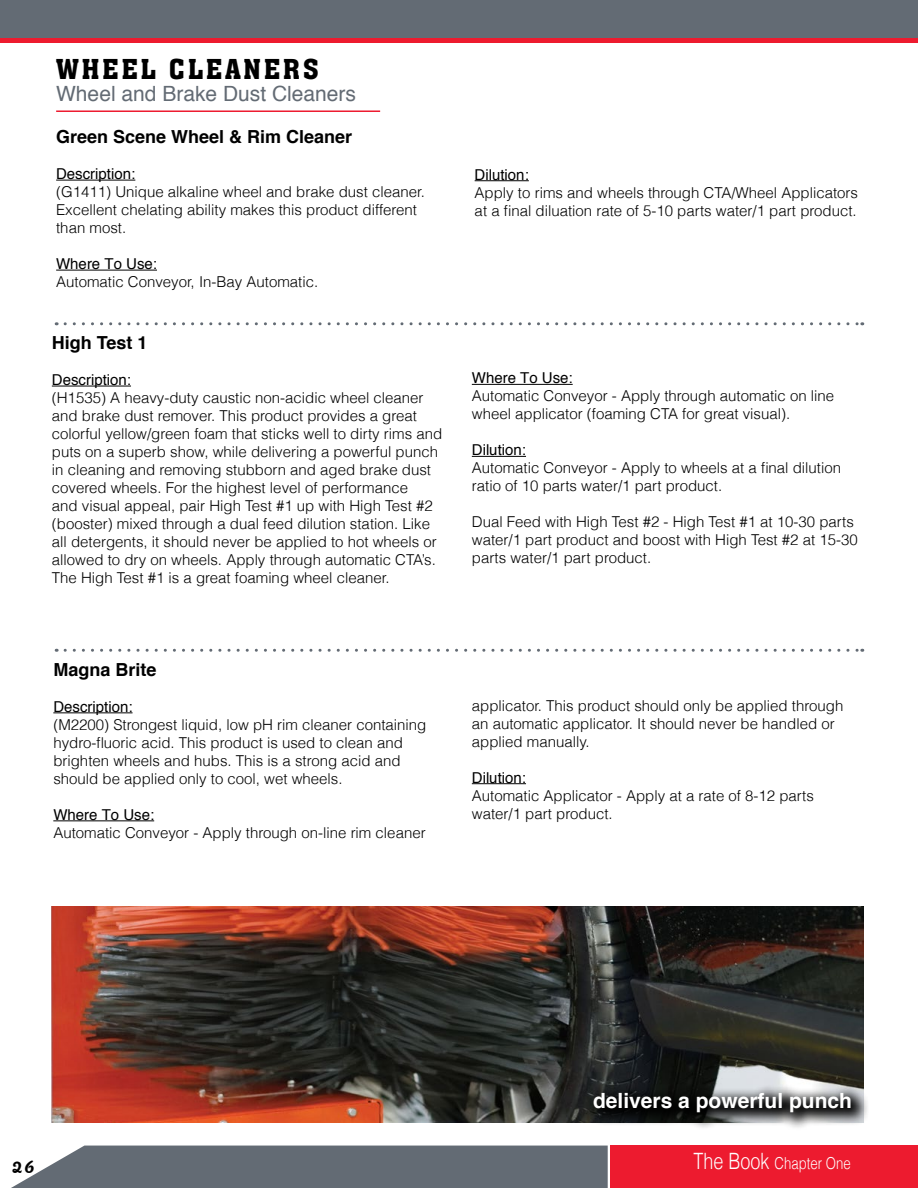
<style>
.page{position:relative;width:918px;height:1188px;background:#fff}
.page>*{position:absolute;margin:0;border:0;box-sizing:border-box;transform-origin:0 0}
.t1{font:27px "Aachen BT";letter-spacing:.09em;color:#000}
.t2{font:21px "Helvetica";color:#636b74}
.t3{font:700 21px "Helvetica";color:#fff}
.t4{font:21px "Pacifico";color:#000}
.t5{font:700 18px "Helvetica";color:#000}
.t6{font:300 16.5px "Helvetica";color:#fff;scale:.8 1}
.t7{font:300 15px/18px "Helvetica";color:#000}
.t8{font:15px "Helvetica";color:#000}
.s1{font-size:22.5px}
</style>
<div class="page">
<div style="left:610px;top:1146px;width:308px;height:42px;background:#ed1b2f"></div>
<div style="left:11px;top:1146px;width:597px;height:42px;background:#636b74"></div>
<div style="left:0;top:0;width:918px;height:42px;background:#636b74"></div>
<hr style="left:0;top:38px;width:918px;height:4px;background:#ed1b2f">
<hr style="left:56px;top:180px;width:79px;height:1px;background:#000">
<hr style="left:56px;top:270px;width:101px;height:1px;background:#000">
<hr style="left:475px;top:180px;width:54px;height:1px;background:#000">
<svg style="left:65px;top:322px;width:798px;height:3px"></svg>
<hr style="left:52px;top:386px;width:79px;height:1px;background:#000">
<hr style="left:472px;top:384px;width:101px;height:1px;background:#000">
<hr style="left:472px;top:456px;width:54px;height:1px;background:#000">
<hr style="left:53px;top:712px;width:80px;height:1px;background:#000">
<hr style="left:53px;top:820px;width:101px;height:1px;background:#000">
<hr style="left:472px;top:783px;width:54px;height:1px;background:#000">
<svg style="left:65px;top:649px;width:798px;height:3px"></svg>
<img style="left:52px;top:906px;width:811px;height:216px">
<div style="left:584px;top:1083px;width:285px;height:48px;background:#000;opacity:.96"></div>
<hr style="left:56px;top:110px;width:324px;height:2px;background:#ed1b2f">
<h1 class="t1" style="left:56px;top:52px;width:264px">WHEEL CLEANERS</h1>
<h2 class="t2" style="left:56px;top:80px;width:301px">Wheel and Brake Dust Cleaners</h2>
<p class="t5" style="left:56px;top:124px;width:298px">Green Scene Wheel &amp; Rim Cleaner</p>
<p class="t8" style="left:56px;top:164px;width:81px">Description:</p>
<p class="t7" style="left:56px;top:182px;width:370px">(G1411) Unique alkaline wheel and brake dust cleaner.<br>Excellent chelating ability makes this product different than most.</p>
<p class="t8" style="left:56px;top:254px;width:102px">Where To Use:</p>
<p class="t7" style="left:56px;top:272px;width:264px">Automatic Conveyor, In-Bay Automatic.</p>
<p class="t5" style="left:52px;top:330px;width:97px">High Test 1</p>
<p class="t8" style="left:52px;top:370px;width:81px">Description:</p>
<p class="t7" style="left:52px;top:388px;width:392px">(H1535) A heavy-duty caustic non-acidic wheel cleaner and brake dust remover. This product provides a great colorful yellow/green foam that sticks well to dirty rims and puts on a superb show, while delivering a powerful punch in cleaning and removing stubborn and aged brake dust covered wheels. For the highest level of performance<br>and visual appeal, pair High Test #1 up with High Test #2 (booster) mixed through a dual feed dilution station. Like all detergents, it should never be applied to hot wheels or allowed to dry on wheels. Apply through automatic CTA’s.<br>The High Test #1 is a great foaming wheel cleaner.</p>
<p class="t5" style="left:53px;top:657px;width:105px">Magna Brite</p>
<p class="t8" style="left:53px;top:696px;width:81px">Description:</p>
<p class="t7" style="left:53px;top:715px;width:375px">(M2200) Strongest liquid, low pH rim cleaner containing hydro-fluoric acid. This product is used to clean and brighten wheels and hubs. This is a strong acid and should be applied only to cool, wet wheels.</p>
<p class="t8" style="left:53px;top:804px;width:102px">Where To Use:</p>
<p class="t7" style="left:53px;top:823px;width:374px">Automatic Conveyor - Apply through on-line rim cleaner</p>
<p class="t8" style="left:475px;top:164px;width:56px">Dilution:</p>
<p class="t7" style="left:475px;top:183px;width:385px">Apply to rims and wheels through CTA/Wheel Applicators at a final diluation rate of 5-10 parts water/1 part product.</p>
<p class="t8" style="left:472px;top:368px;width:102px">Where To Use:</p>
<p class="t7" style="left:472px;top:386px;width:364px">Automatic Conveyor - Apply through automatic on line wheel applicator (foaming CTA for great visual).</p>
<p class="t8" style="left:472px;top:440px;width:56px">Dilution:</p>
<p class="t7" style="left:472px;top:458px;width:371px">Automatic Conveyor - Apply to wheels at a final dilution ratio of 10 parts water/1 part product.</p>
<p class="t7" style="left:472px;top:512px;width:387px">Dual Feed with High Test #2 - High Test #1 at 10-30 parts water/1 part product and boost with High Test #2 at 15-30 parts water/1 part product.</p>
<p class="t7" style="left:472px;top:696px;width:373px">applicator. This product should only be applied through an automatic applicator. It should never be handled or applied manually.</p>
<p class="t8" style="left:472px;top:767px;width:56px">Dilution:</p>
<p class="t7" style="left:472px;top:786px;width:344px">Automatic Applicator - Apply at a rate of 8-12 parts water/1 part product.</p>
<h2 class="t3" style="left:593px;top:1086px;width:261px">delivers a powerful punch</h2>
<h2 class="t4" style="left:13px;top:1147px;width:23px">26</h2>
<p class="t6" style="left:694px;top:1150px;width:198px"><span class="s1">The Book</span> Chapter One</p>
</div>
